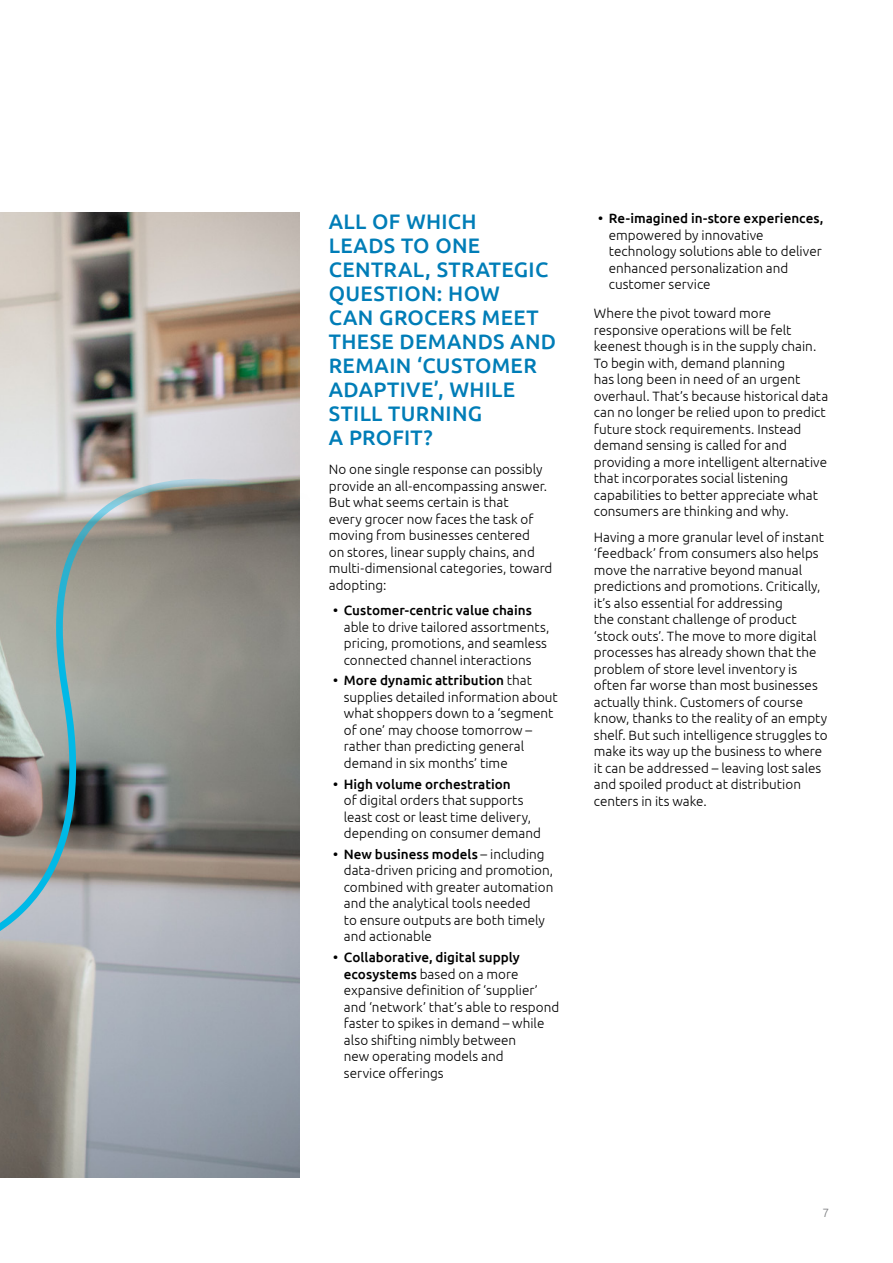
<style>
.page{position:relative;width:893px;height:1263px;background:#fff}
.page>*{position:absolute;margin:0;border:0;box-sizing:border-box;transform-origin:0 0}
.t1{font:500 21px/24px "Ubuntu";letter-spacing:.015em;color:#007db7}
.t2{font:300 13.5px/16.5px "Ubuntu";color:#000}
.t3{font:500 13.5px "Ubuntu";color:#000}
.t4{font:300 12px "Ubuntu";color:#77787b}
.s1{font-weight:500}
</style>
<div class="page">
<img style="left:0;top:213px;width:299px;height:265px">
<svg style="left:0;top:478px;width:300px;height:700px;background:#939694"></svg>
<h1 class="t1" style="left:329px;top:209px;width:229px">ALL OF WHICH<br>LEADS TO ONE<br>CENTRAL, STRATEGIC<br>QUESTION: HOW<br>CAN GROCERS MEET<br>THESE DEMANDS AND<br>REMAIN ‘CUSTOMER<br>ADAPTIVE’, WHILE<br>STILL TURNING<br>A PROFIT?</h1>
<p class="t2" style="left:329px;top:461px;width:225px">No one single response can possibly provide an all-encompassing answer.<br>But what seems certain is that<br>every grocer now faces the task of moving from businesses centered<br>on stores, linear supply chains, and multi-dimensional categories, toward adopting:</p>
<p class="t3" style="left:333px;top:602px;width:200px">• Customer-centric value chains</p>
<p class="t2" style="left:344px;top:618px;width:207px">able to drive tailored assortments, pricing, promotions, and seamless connected channel interactions</p>
<p class="t2" style="left:344px;top:672px;width:215px;text-indent:-11px"><span class="s1">• More dynamic attribution</span> that supplies detailed information about what shoppers down to a ‘segment of one’ may choose tomorrow – rather than predicting general demand in six months’ time</p>
<p class="t3" style="left:333px;top:775px;width:179px">• High volume orchestration</p>
<p class="t2" style="left:344px;top:792px;width:199px">of digital orders that supports least cost or least time delivery, depending on consumer demand</p>
<p class="t2" style="left:344px;top:845px;width:211px;text-indent:-11px"><span class="s1">• New business models</span> – including data-driven pricing and promotion, combined with greater automation and the analytical tools needed<br>to ensure outputs are both timely and actionable</p>
<p class="t2" style="left:344px;top:949px;width:217px;text-indent:-11px"><span class="s1">• Collaborative, digital supply ecosystems</span> based on a more expansive definition of ‘supplier’ and ‘network’ that’s able to respond faster to spikes in demand – while also shifting nimbly between<br>new operating models and<br>service offerings</p>
<p class="t3" style="left:598px;top:210px;width:227px">• Re-imagined in-store experiences,</p>
<p class="t2" style="left:609px;top:226px;width:214px">empowered by innovative technology solutions able to deliver enhanced personalization and customer service</p>
<p class="t2" style="left:594px;top:305px;width:236px">Where the pivot toward more responsive operations will be felt keenest though is in the supply chain.<br>To begin with, demand planning<br>has long been in need of an urgent overhaul. That’s because historical data can no longer be relied upon to predict future stock requirements. Instead demand sensing is called for and providing a more intelligent alternative that incorporates social listening capabilities to better appreciate what consumers are thinking and why.</p>
<p class="t2" style="left:594px;top:528px;width:235px">Having a more granular level of instant ‘feedback’ from consumers also helps move the narrative beyond manual predictions and promotions. Critically, it’s also essential for addressing<br>the constant challenge of product ‘stock outs’. The move to more digital processes has already shown that the problem of store level inventory is often far worse than most businesses actually think. Customers of course know, thanks to the reality of an empty shelf. But such intelligence struggles to make its way up the business to where it can be addressed – leaving lost sales and spoiled product at distribution centers in its wake.</p>
<p class="t4" style="left:822px;top:1205px;width:8px">7</p>
</div>
